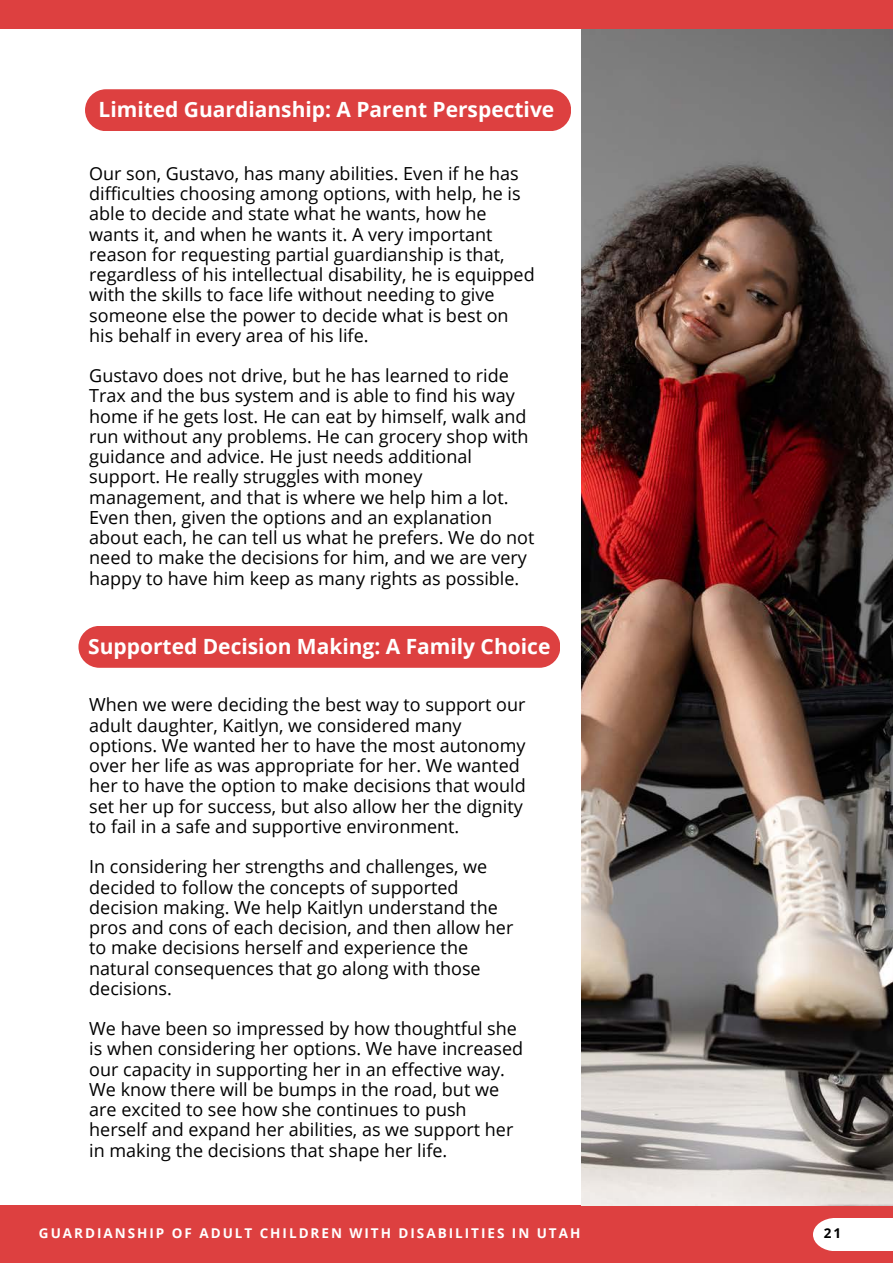
<style>
.page{position:relative;width:893px;height:1264px;background:#fff}
.page>*{position:absolute;margin:0;border:0;box-sizing:border-box;transform-origin:0 0}
.t1{font:700 21px "Open Sans";color:#fff}
.t2{font:18px/20.2px "Open Sans";color:#000}
.t3{font:700 13.5px "Open Sans";letter-spacing:.145em;color:#fff}
.t4{font:700 13.5px "Open Sans";color:#000}
</style>
<div class="page">
<div style="left:0;top:1205px;width:892px;height:57px;background:#dd4040"></div>
<div style="left:0;top:0;width:892px;height:29px;background:#dd4040"></div>
<div style="left:813px;top:1218px;width:79px;height:32px;background:#fff"></div>
<img style="left:581px;top:29px;width:311px;height:1176px">
<div style="left:85px;top:89px;width:486px;height:42px;background:#dd4040;border-radius:21px"></div>
<div style="left:78px;top:626px;width:482px;height:41px;background:#dd4040;border-radius:21px"></div>
<p class="t1" style="left:98px;top:94px;width:457px">Limited Guardianship: A Parent Perspective</p>
<p class="t2" style="left:89px;top:163px;width:447px">Our son, Gustavo, has many abilities. Even if he has difficulties choosing among options, with help, he is able to decide and state what he wants, how he wants it, and when he wants it. A very important reason for requesting partial guardianship is that, regardless of his intellectual disability, he is equipped with the skills to face life without needing to give someone else the power to decide what is best on his behalf in every area of his life.</p>
<p class="t2" style="left:89px;top:365px;width:446px">Gustavo does not drive, but he has learned to ride Trax and the bus system and is able to find his way home if he gets lost. He can eat by himself, walk and run without any problems. He can grocery shop with guidance and advice. He just needs additional support. He really struggles with money management, and that is where we help him a lot.<br>Even then, given the options and an explanation about each, he can tell us what he prefers. We do not need to make the decisions for him, and we are very happy to have him keep as many rights as possible.</p>
<p class="t1" style="left:88px;top:631px;width:463px">Supported Decision Making: A Family Choice</p>
<p class="t2" style="left:89px;top:694px;width:438px">When we were deciding the best way to support our adult daughter, Kaitlyn, we considered many options. We wanted her to have the most autonomy over her life as was appropriate for her. We wanted her to have the option to make decisions that would set her up for success, but also allow her the dignity to fail in a safe and supportive environment.</p>
<p class="t2" style="left:89px;top:856px;width:425px">In considering her strengths and challenges, we decided to follow the concepts of supported decision making. We help Kaitlyn understand the pros and cons of each decision, and then allow her to make decisions herself and experience the natural consequences that go along with those decisions.</p>
<p class="t2" style="left:89px;top:1018px;width:435px">We have been so impressed by how thoughtful she is when considering her options. We have increased our capacity in supporting her in an effective way.<br>We know there will be bumps in the road, but we are excited to see how she continues to push herself and expand her abilities, as we support her in making the decisions that shape her life.</p>
<p class="t3" style="left:39px;top:1223px;width:543px">GUARDIANSHIP OF ADULT CHILDREN WITH DISABILITIES IN UTAH</p>
<p class="t4" style="left:823px;top:1223px;width:19px">21</p>
</div>
